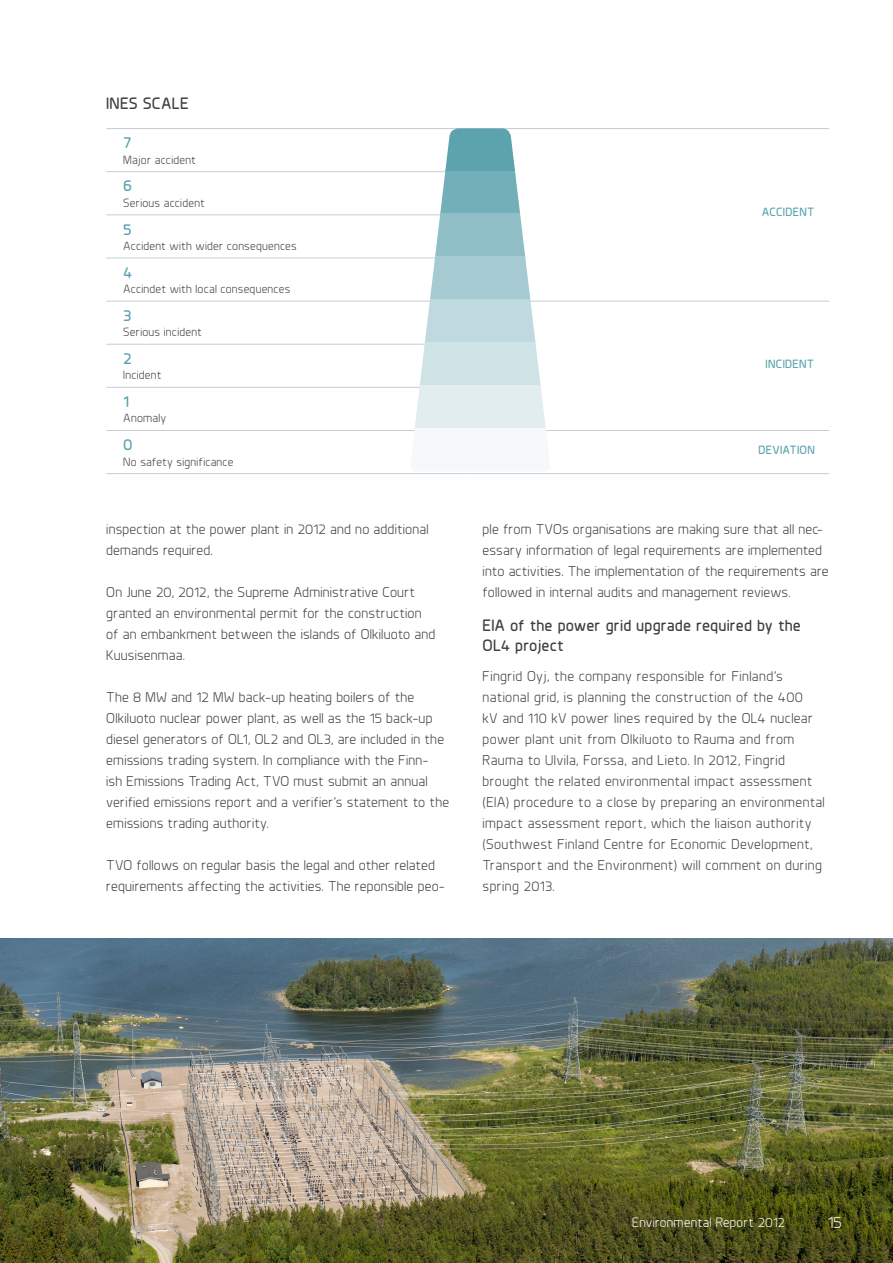
<style>
.page{position:relative;width:893px;height:1263px;background:#fff}
.page>*{position:absolute;margin:0;border:0;box-sizing:border-box;transform-origin:0 0}
.väliotsikko{font:700 16.5px/19.8px "Planer";letter-spacing:.005em;color:#3f3f40}
.taulukko_otsikko{font:700 16.5px "Planer";letter-spacing:.005em;color:#3f3f40}
.taulukko_otsikko-2{font:700 16.5px "Planer";color:#5ca3ae}
.t1{font:16.5px "Planer";color:#fff}
.leipis{font:14.25px/21px "Planer";letter-spacing:.015em;color:#3e3e3f}
.sivunteksti_vasen{font:13.5px "Planer";letter-spacing:.02em;color:#fff}
.taulukko_leipis{font:12px "Planer";letter-spacing:.02em;color:#3e3e3f}
.graafi1{font:700 12px "Planer";letter-spacing:.02em;color:#5ca3ae}
</style>
<div class="page">
<img style="left:0;top:938px;width:893px;height:325px">
<hr style="left:106px;top:128px;width:362px;height:1px;background:#c4ced3">
<hr style="left:106px;top:171px;width:362px;height:1px;background:#c4ced3">
<hr style="left:468px;top:128px;width:361px;height:1px;background:#c4ced3">
<hr style="left:106px;top:215px;width:362px;height:1px;background:#c4ced3">
<hr style="left:106px;top:258px;width:362px;height:1px;background:#c4ced3">
<hr style="left:106px;top:301px;width:362px;height:1px;background:#c4ced3">
<hr style="left:106px;top:344px;width:362px;height:1px;background:#c4ced3">
<hr style="left:106px;top:387px;width:362px;height:1px;background:#c4ced3">
<hr style="left:106px;top:430px;width:362px;height:1px;background:#c4ced3">
<hr style="left:106px;top:473px;width:362px;height:1px;background:#c4ced3">
<hr style="left:468px;top:473px;width:361px;height:1px;background:#c4ced3">
<hr style="left:468px;top:301px;width:361px;height:1px;background:#c4ced3">
<hr style="left:468px;top:430px;width:361px;height:1px;background:#c4ced3">
<svg style="left:409px;top:171px;width:111px;height:42px;fill:#73afb8"></svg>
<svg style="left:409px;top:213px;width:116px;height:43px;fill:#90bec6"></svg>
<svg style="left:409px;top:256px;width:122px;height:43px;fill:#a6cad1"></svg>
<svg style="left:409px;top:299px;width:142px;height:43px;fill:#bedade"></svg>
<svg style="left:409px;top:342px;width:132px;height:43px;background:#d4e6e9"></svg>
<div style="left:409px;top:385px;width:142px;height:43px;background:#e2edef"></div>
<div style="left:409px;top:428px;width:142px;height:43px;background:#f5f9fa"></div>
<svg style="left:445px;top:128px;width:70px;height:43px;background:#6aabb5"></svg>
<p class="taulukko_otsikko" style="left:106px;top:93px;width:84px">INES SCALE</p>
<p class="taulukko_otsikko-2" style="left:123px;top:132px;width:10px">7</p>
<p class="taulukko_leipis" style="left:123px;top:152px;width:74px">Major accident</p>
<p class="taulukko_otsikko-2" style="left:123px;top:175px;width:10px">6</p>
<p class="taulukko_leipis" style="left:123px;top:196px;width:83px">Serious accident</p>
<p class="taulukko_otsikko-2" style="left:123px;top:219px;width:10px">5</p>
<p class="taulukko_leipis" style="left:123px;top:239px;width:175px">Accident with wider consequences</p>
<p class="taulukko_otsikko-2" style="left:123px;top:262px;width:11px">4</p>
<p class="taulukko_leipis" style="left:123px;top:282px;width:169px">Accindet with local consequences</p>
<p class="taulukko_otsikko-2" style="left:123px;top:305px;width:10px">3</p>
<p class="taulukko_leipis" style="left:123px;top:325px;width:80px">Serious incident</p>
<p class="taulukko_otsikko-2" style="left:123px;top:348px;width:10px">2</p>
<p class="taulukko_leipis" style="left:123px;top:368px;width:40px">Incident</p>
<p class="taulukko_otsikko-2" style="left:123px;top:391px;width:7px">1</p>
<p class="taulukko_leipis" style="left:123px;top:411px;width:45px">Anomaly</p>
<p class="taulukko_otsikko-2" style="left:123px;top:434px;width:11px">0</p>
<p class="taulukko_leipis" style="left:123px;top:454px;width:112px">No safety significance</p>
<p class="leipis" style="left:106px;top:519px;width:324px">inspection at the power plant in 2012 and no additional demands required.</p>
<p class="leipis" style="left:106px;top:582px;width:330px">On June 20, 2012, the Supreme Administrative Court granted an environmental permit for the construction of an embankment between the islands of Olkiluoto and Kuusisenmaa.</p>
<p class="leipis" style="left:106px;top:687px;width:344px">The 8 MW and 12 MW back-up heating boilers of the Olkiluoto nuclear power plant, as well as the 15 back-up diesel generators of OL1, OL2 and OL3, are included in the emissions trading system. In compliance with the Finn-<br>ish Emissions Trading Act, TVO must submit an annual verified emissions report and a verifier’s statement to the emissions trading authority.</p>
<p class="leipis" style="left:106px;top:855px;width:340px">TVO follows on regular basis the legal and other related requirements affecting the activities. The reponsible peo-</p>
<p class="graafi1" style="left:762px;top:204px;width:54px">ACCIDENT</p>
<p class="graafi1" style="left:766px;top:356px;width:50px">INCIDENT</p>
<p class="graafi1" style="left:759px;top:442px;width:58px">DEVIATION</p>
<p class="leipis" style="left:483px;top:519px;width:348px">ple from TVOs organisations are making sure that all nec&shy;essary information of legal requirements are implemented into activities. The implementation of the requirements are followed in internal audits and management reviews.</p>
<p class="väliotsikko" style="left:483px;top:615px;width:320px">EIA of the power grid upgrade required by the<br>OL4 project</p>
<p class="leipis" style="left:483px;top:666px;width:344px">Fingrid Oyj, the company responsible for Finland’s national grid, is planning the construction of the 400<br>kV and 110 kV power lines required by the OL4 nuclear power plant unit from Olkiluoto to Rauma and from Rauma to Ulvila, Forssa, and Lieto. In 2012, Fingrid brought the related environmental impact assessment (EIA) procedure to a close by preparing an environmental impact assessment report, which the liaison authority (Southwest Finland Centre for Economic Development, Transport and the Environment) will comment on during spring 2013.</p>
<p class="sivunteksti_vasen" style="left:632px;top:1215px;width:154px">Environmental Report 2012</p>
<p class="t1" style="left:828px;top:1212px;width:16px">15</p>
</div>
